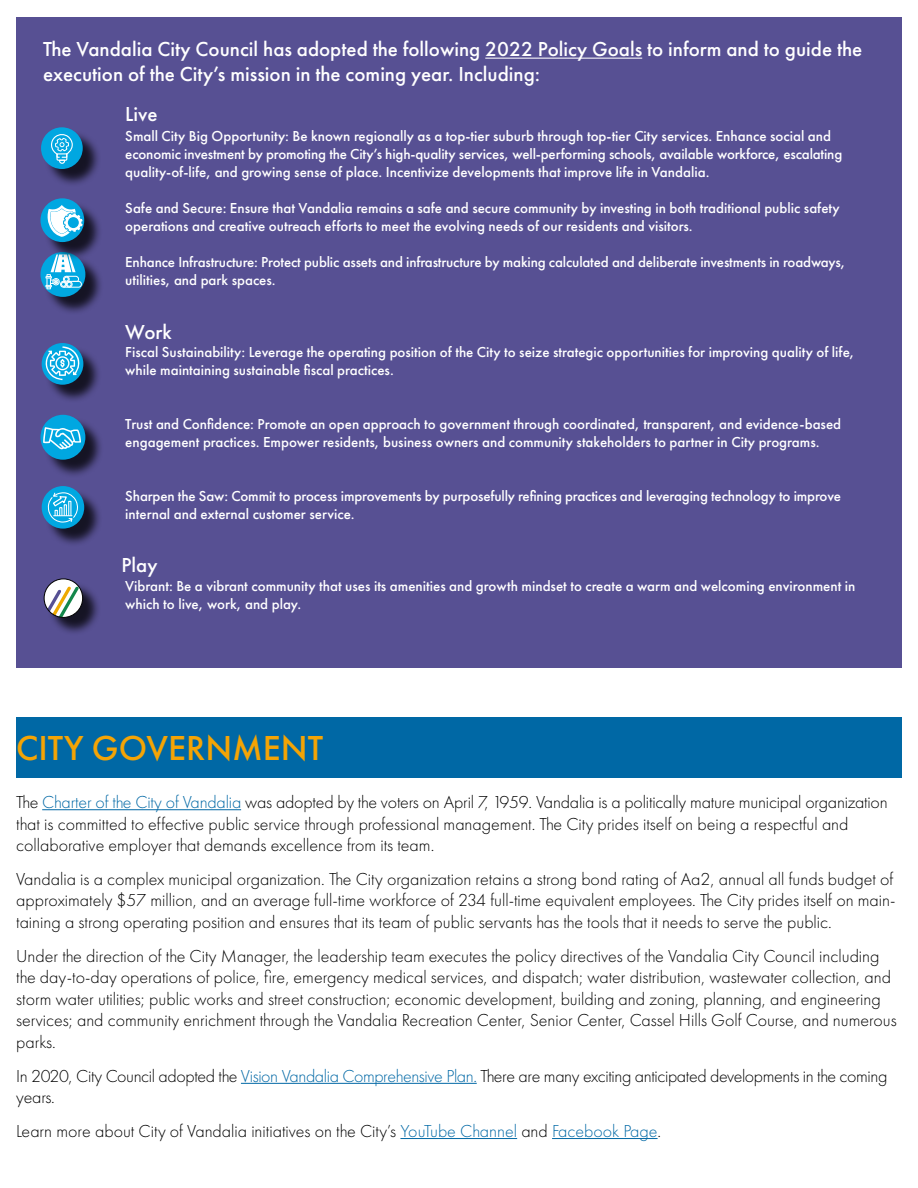
<style>
.page{position:relative;width:918px;height:1188px;background:#fff}
.page>*{position:absolute;margin:0;border:0;box-sizing:border-box;transform-origin:0 0}
.t1{font:500 36px "Futura PT";color:#f4a405}
.t2{font:500 21px/25.2px "Futura PT";color:#fff}
.t3{font:300 18px/21.6px "Futura PT";color:#000}
.t4{font:300 18px/21.6px "Futura PT";letter-spacing:-.02em;color:#000}
.t5{font:300 18px "Futura PT";color:#000101}
.t6{font:500 15px/18px "Futura PT";color:#fff}
.s1{color:#0068a5}
</style>
<div class="page">
<div style="left:16px;top:717px;width:886px;height:61px;background:#0068a5"></div>
<hr style="left:42px;top:809px;width:199px;height:1px;background:#0068a5">
<hr style="left:241px;top:1083px;width:236px;height:1px;background:#0068a5">
<hr style="left:400px;top:1138px;width:117px;height:1px;background:#0068a5">
<hr style="left:552px;top:1138px;width:106px;height:1px;background:#0068a5">
<div style="left:16px;top:17px;width:886px;height:651px;background:#575093"></div>
<hr style="left:485px;top:58px;width:157px;height:1px;background:#fff">
<div style="left:44px;top:130px;width:57px;height:58px;background:#000;opacity:.75"></div>
<div style="left:41px;top:127px;width:42px;height:42px;background:#00a7e1;border-radius:50%"></div>
<svg style="left:51px;top:134px;width:21px;height:30px"></svg>
<div style="left:47px;top:581px;width:54px;height:55px;background:#000;opacity:.75"></div>
<svg style="left:44px;top:579px;width:39px;height:38px"></svg>
<svg style="left:47px;top:586px;width:32px;height:31px"></svg>
<div style="left:44px;top:579px;width:39px;height:39px;border:1px solid #000;border-radius:50%"></div>
<div style="left:44px;top:489px;width:59px;height:58px;background:#000;opacity:.75"></div>
<div style="left:42px;top:486px;width:42px;height:43px;background:#00a7e1;border-radius:50%"></div>
<svg style="left:47px;top:486px;width:32px;height:37px"></svg>
<div style="left:68px;top:501px;width:3px;height:15px;border:1px solid #fff"></div>
<div style="left:43px;top:417px;width:61px;height:61px;background:#000;opacity:.75"></div>
<div style="left:40px;top:415px;width:45px;height:45px;background:#00a7e1;border-radius:50%"></div>
<svg style="left:43px;top:427px;width:38px;height:23px"></svg>
<div style="left:44px;top:346px;width:58px;height:57px;background:#000;opacity:.75"></div>
<div style="left:42px;top:343px;width:41px;height:42px;background:#00a7e1;border-radius:50%"></div>
<svg style="left:42px;top:346px;width:39px;height:34px"></svg>
<div style="left:43px;top:255px;width:61px;height:61px;background:#000;opacity:.75"></div>
<div style="left:40px;top:252px;width:45px;height:45px;background:#00a7e1;border-radius:50%"></div>
<svg style="left:45px;top:260px;width:37px;height:29px"></svg>
<div style="left:43px;top:201px;width:60px;height:59px;background:#000;opacity:.75"></div>
<div style="left:40px;top:198px;width:44px;height:44px;background:#00a7e1;border-radius:50%"></div>
<svg style="left:47px;top:205px;width:36px;height:32px"></svg>
<h2 class="t2" style="left:43px;top:36px;width:821px">The Vandalia City Council has adopted the following 2022 Policy Goals to inform and to guide the execution of the City’s mission in the coming year. Including:</h2>
<h2 class="t2" style="left:125px;top:102px;width:34px">Live</h2>
<p class="t6" style="left:125px;top:127px;width:719px">Small City Big Opportunity: Be known regionally as a top-tier suburb through top-tier City services. Enhance social and economic investment by promoting the City’s high-quality services, well-performing schools, available workforce, escalating quality-of-life, and growing sense of place. Incentivize developments that improve life in Vandalia.</p>
<p class="t6" style="left:125px;top:199px;width:716px">Safe and Secure: Ensure that Vandalia remains a safe and secure community by investing in both traditional public safety operations and creative outreach efforts to meet the evolving needs of our residents and visitors.</p>
<p class="t6" style="left:125px;top:253px;width:722px">Enhance Infrastructure: Protect public assets and infrastructure by making calculated and deliberate investments in roadways, utilities, and park spaces.</p>
<h2 class="t2" style="left:125px;top:320px;width:48px">Work</h2>
<p class="t6" style="left:125px;top:343px;width:731px">Fiscal Sustainability: Leverage the operating position of the City to seize strategic opportunities for improving quality of life, while maintaining sustainable fiscal practices.</p>
<p class="t6" style="left:125px;top:415px;width:717px">Trust and Confidence: Promote an open approach to government through coordinated, transparent, and evidence-based engagement practices. Empower residents, business owners and community stakeholders to partner in City programs.</p>
<p class="t6" style="left:125px;top:487px;width:717px">Sharpen the Saw: Commit to process improvements by purposefully refining practices and leveraging technology to improve internal and external customer service.</p>
<h2 class="t2" style="left:122px;top:553px;width:37px">Play</h2>
<p class="t6" style="left:125px;top:577px;width:732px">Vibrant: Be a vibrant community that uses its amenities and growth mindset to create a warm and welcoming environment in which to live, work, and play.</p>
<h1 class="t1" style="left:16px;top:727px;width:309px">CITY GOVERNMENT</h1>
<p class="t3" style="left:16px;top:791px;width:873px">The <span class="s1">Charter of the City of Vandalia</span> was adopted by the voters on April 7, 1959. Vandalia is a politically mature municipal organization that is committed to effective public service through professional management. The City prides itself on being a respectful and collaborative employer that demands excellence from its team.</p>
<p class="t3" style="left:16px;top:868px;width:881px">Vandalia is a complex municipal organization. The City organization retains a strong bond rating of Aa2, annual all funds budget of approximately $57 million, and an average full-time workforce of 234 full-time equivalent employees. The City prides itself on main&shy;taining a strong operating position and ensures that its team of public servants has the tools that it needs to serve the public.</p>
<p class="t3" style="left:16px;top:945px;width:882px">Under the direction of the City Manager, the leadership team executes the policy directives of the Vandalia City Council including the day-to-day operations of police, fire, emergency medical services, and dispatch; water distribution, wastewater collection, and storm water utilities; public works and street construction; economic development, building and zoning, planning, and engineering services; and community enrichment through the Vandalia Recreation Center, Senior Center, Cassel Hills Golf Course, and numerous parks.</p>
<p class="t4" style="left:16px;top:1065px;width:873px">In 2020, City Council adopted the <span class="s1">Vision Vandalia Comprehensive Plan.</span> There are many exciting anticipated developments in the coming years.</p>
<p class="t5" style="left:16px;top:1121px;width:647px">Learn more about City of Vandalia initiatives on the City’s <span class="s1">YouTube Channel</span> and <span class="s1">Facebook Page</span>.</p>
</div>
